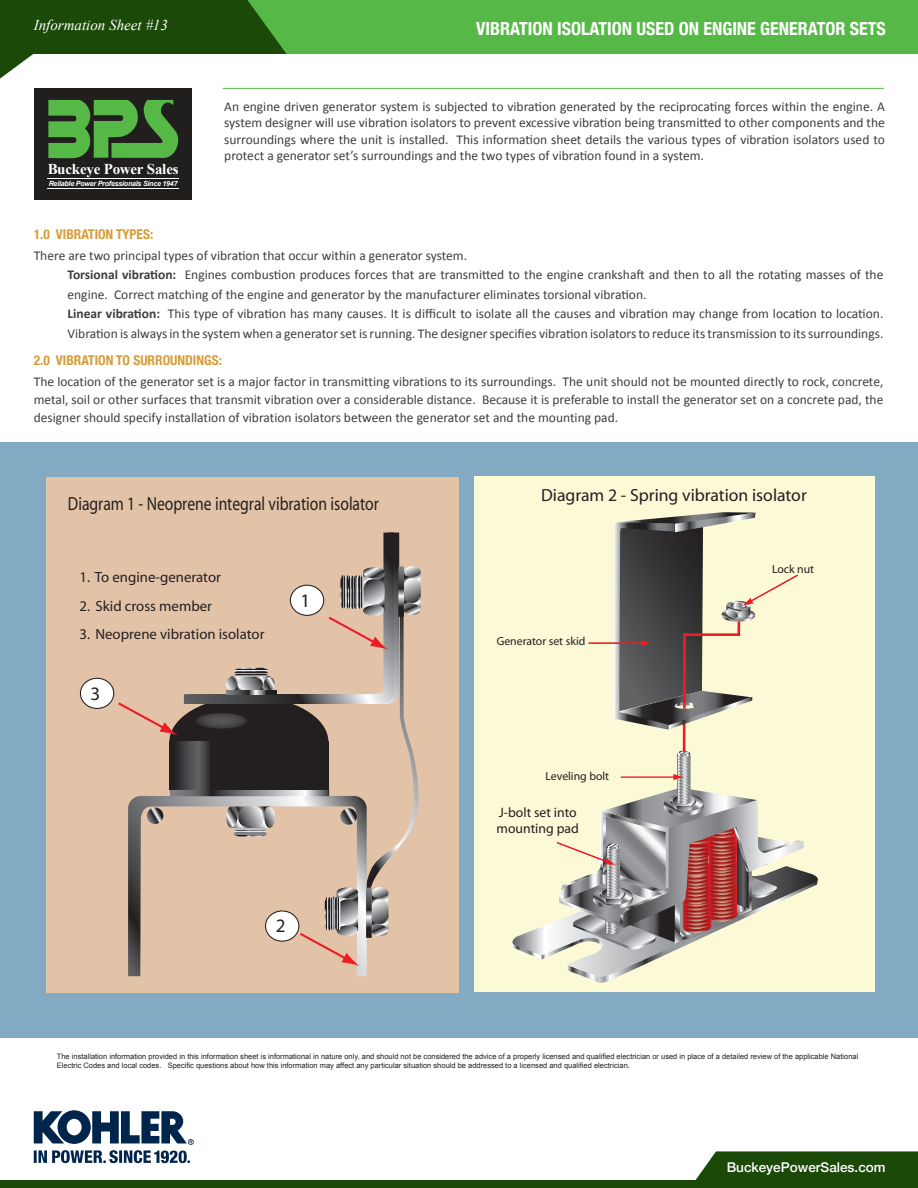
<style>
.page{position:relative;width:918px;height:1188px;background:#fff}
.page>*{position:absolute;margin:0;border:0;box-sizing:border-box;transform-origin:0 0}
.t1{font:19.05px "Myriad";color:#231f20;scale:.82 1}
.t2{font:19.05px "Myriad";color:#231f20}
.t3{font:700 condensed 18px "Helvetica Neue";color:#fff}
.t4{font:17.55px "Myriad";color:#231f20}
.t5{font:italic 15px "Times New Roman";color:#fff}
.t6{font:700 15px "Times New Roman";letter-spacing:-.02em;color:#fff}
.t7{font:14.85px "Myriad";color:#231f20}
.t8{font:13.65px/16.4px "Myriad";color:#231f20}
.t9{font:13.5px/19.5px "Calibri";color:#3e3e3f;text-align:justify}
.t10{font:700 condensed 13.5px "Helvetica Neue";color:#d69d39}
.t11{font:500 13.5px "Helvetica Neue";color:#fff}
.t12{font:11.7px "Myriad";color:#231f20}
.t13{font:7.5px/9px "Arial";color:#231f20}
.t14{font:italic 700 7.05px "Arial";letter-spacing:-.035em;color:#fff}
.s1{font-weight:700}
</style>
<div class="page">
<svg style="left:695px;top:1151px;width:223px;height:29px;background:#295417"></svg>
<svg style="left:0;top:54px;width:33px;height:25px"></svg>
<div style="left:34px;top:88px;width:157px;height:112px;background:#211e1e"></div>
<svg style="left:48px;top:100px;width:131px;height:58px"></svg>
<hr style="left:48px;top:178px;width:131px;height:1px;background:#fff">
<hr style="left:48px;top:188px;width:131px;height:1px;background:#fff">
<div style="left:0;top:0;width:247px;height:54px;background:#1b4908"></div>
<div style="left:0;top:1180px;width:918px;height:8px;background:#1b4908"></div>
<div style="left:247px;top:0;width:671px;height:54px;background:#56b947"></div>
<hr style="left:223px;top:88px;width:661px;height:1px;background:#56b947">
<svg style="left:34px;top:1110px;width:160px;height:53px"></svg>
<div style="left:0;top:442px;width:918px;height:596px;background:#82abc3"></div>
<div style="left:47px;top:478px;width:412px;height:515px;background:#e3c3a8"></div>
<div style="left:80px;top:678px;width:34px;height:30px;background:#fff;border-radius:50%"></div>
<div style="left:80px;top:678px;width:34px;height:31px;border:1px solid #231f20;border-radius:50%"></div>
<svg style="left:118px;top:533px;width:303px;height:443px"></svg>
<div style="left:474px;top:476px;width:401px;height:516px;background:#fcf9d7"></div>
<svg style="left:512px;top:751px;width:306px;height:232px"></svg>
<hr style="left:683px;top:712px;width:2px;height:40px;background:#ee1d23">
<hr style="left:589px;top:642px;width:54px;height:2px;background:#ee1d23">
<svg style="left:613px;top:512px;width:185px;height:218px"></svg>
<p class="t5" style="left:34px;top:15px;width:136px">Information Sheet #13</p>
<h2 class="t3" style="left:476px;top:13px;width:411px">VIBRATION ISOLATION USED ON ENGINE GENERATOR SETS</h2>
<p class="t6" style="left:48px;top:159px;width:132px">Buckeye Power Sales</p>
<p class="t14" style="left:49px;top:179px;width:130px">Reliable Power Professionals Since 1947</p>
<p class="t9" style="left:224px;top:98px;width:662px;line-height:16.5px">An engine driven generator system is subjected to vibration generated by the reciprocating forces within the engine. A system designer will use vibration isolators to prevent excessive vibration being transmitted to other components and the surroundings where the unit is installed. This information sheet details the various types of vibration isolators used to protect a generator set’s surroundings and the two types of vibration found in a system.</p>
<p class="t10" style="left:34px;top:223px;width:121px">1.0 VIBRATION TYPES:</p>
<p class="t9" style="left:68px;top:246px;width:817px;text-align:left;text-indent:-34px">There are two principal types of vibration that occur within a generator system.<br><span class="s1">Torsional vibration:</span> Engines combustion produces forces that are transmitted to the engine crankshaft and then to all the rotating masses of the engine. Correct matching of the engine and generator by the manufacturer eliminates torsional vibration.<br><span class="s1">Linear vibration:</span> This type of vibration has many causes. It is difficult to isolate all the causes and vibration may change from location to location.<br>Vibration is always in the system when a generator set is running. The designer specifies vibration isolators to reduce its transmission to its surroundings.</p>
<p class="t10" style="left:34px;top:349px;width:190px">2.0 VIBRATION TO SURROUNDINGS:</p>
<p class="t9" style="left:34px;top:372px;width:851px;line-height:18px">The location of the generator set is a major factor in transmitting vibrations to its surroundings. The unit should not be mounted directly to rock, concrete, metal, soil or other surfaces that transmit vibration over a considerable distance. Because it is preferable to install the generator set on a concrete pad, the designer should specify installation of vibration isolators between the generator set and the mounting pad.</p>
<h1 class="t1" style="left:68px;top:494px;width:381px">Diagram 1 - Neoprene integral vibration isolator</h1>
<p class="t7" style="left:80px;top:570px;width:143px">1. To engine-generator</p>
<p class="t7" style="left:80px;top:598px;width:134px">2. Skid cross member</p>
<p class="t7" style="left:80px;top:627px;width:186px">3. Neoprene vibration isolator</p>
<h1 class="t2" style="left:91px;top:684px;width:11px">3</h1>
<h1 class="t2" style="left:301px;top:591px;width:11px">1</h1>
<h1 class="t2" style="left:276px;top:917px;width:11px">2</h1>
<p class="t4" style="left:541px;top:486px;width:267px">Diagram 2 - Spring vibration isolator</p>
<p class="t12" style="left:497px;top:636px;width:90px">Generator set skid</p>
<p class="t12" style="left:546px;top:770px;width:65px">Leveling bolt</p>
<p class="t8" style="left:497px;top:805px;width:84px">J-bolt set into mounting pad</p>
<p class="t12" style="left:772px;top:563px;width:44px">Lock nut</p>
<p class="t13" style="left:57px;top:1052px;width:803px">The installation information provided in this information sheet is informational in nature only, and should not be considered the advice of a properly licensed and qualified electrician or used in place of a detailed review of the applicable National<br>Electric Codes and local codes. Specific questions about how this information may affect any particular situation should be addressed to a licensed and qualified electrician.</p>
<p class="t11" style="left:727px;top:1156px;width:160px">BuckeyePowerSales.com</p>
</div>
